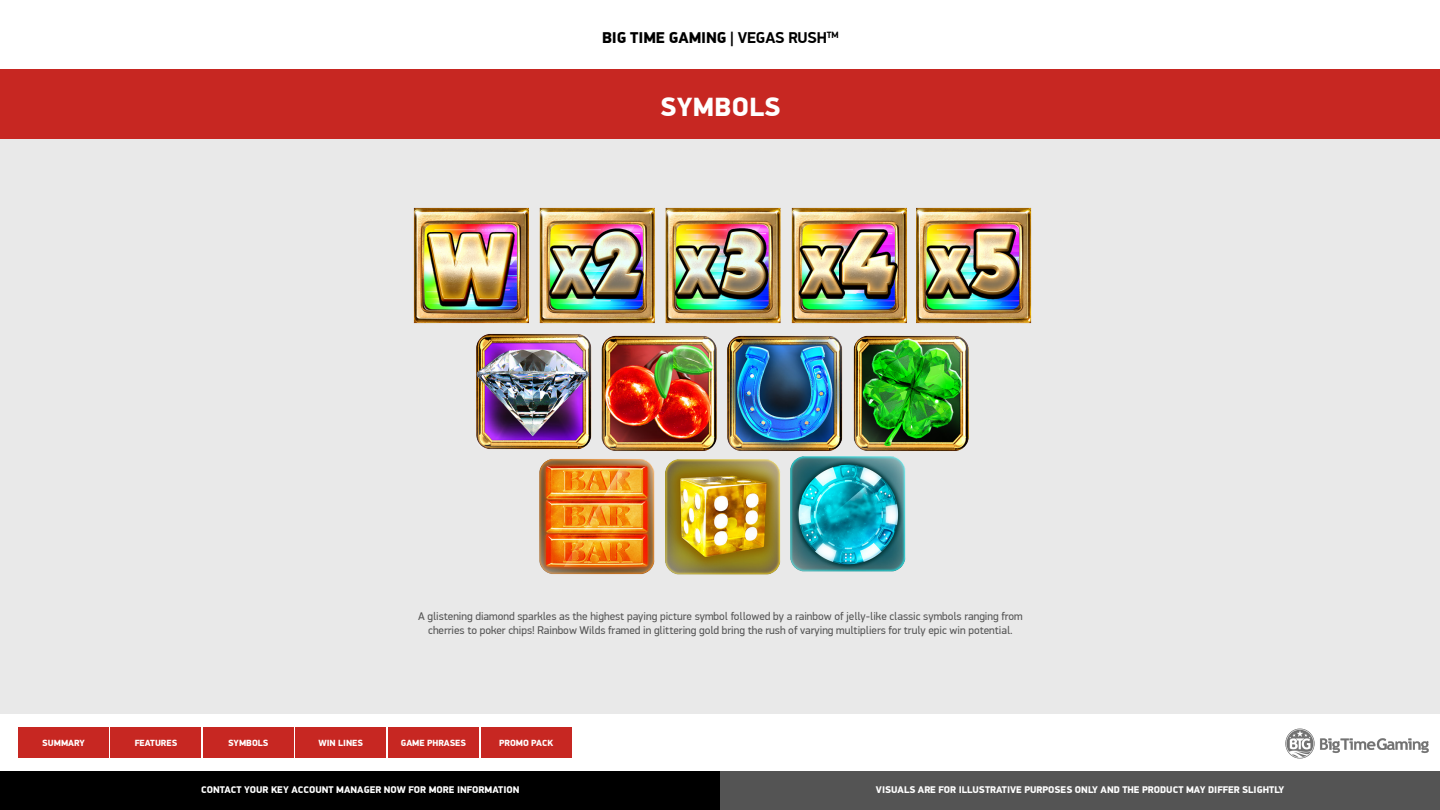
<style>
.page{position:relative;width:1440px;height:810px;background:#fff}
.page>*{position:absolute;margin:0;border:0;box-sizing:border-box;transform-origin:0 0}
.t1{font:900 26.55px "PF Din Display Pro";letter-spacing:.01em;color:#fff}
.t2{font:900 15.75px "PF Din Display Pro";letter-spacing:-.01em;color:#000}
.BIG_TITLE{font:11.25px/13.5px "PF Din Display Pro";color:#545454;text-align:center}
.BIG_TITLE-2{font:900 9.75px "PF Din Display Pro";color:#fff}
.BIG_TITLE-3{font:900 9px "PF Din Display Pro";color:#fff}
.s1{font-weight:700}
</style>
<div class="page">
<div style="left:0;top:69px;width:1440px;height:645px;background:#e8e8e8"></div>
<div style="left:0;top:69px;width:1440px;height:69px;background:#c72722"></div>
<img style="left:1285px;top:728px;width:144px;height:31px">
<div style="left:0;top:771px;width:720px;height:39px;background:#000"></div>
<div style="left:720px;top:771px;width:720px;height:39px;background:#545454"></div>
<div style="left:18px;top:728px;width:91px;height:30px;background:#c72722"></div>
<div style="left:111px;top:728px;width:90px;height:30px;background:#c72722"></div>
<div style="left:203px;top:728px;width:90px;height:30px;background:#c72722"></div>
<div style="left:296px;top:728px;width:90px;height:30px;background:#c72722"></div>
<div style="left:388px;top:728px;width:91px;height:30px;background:#c72722"></div>
<div style="left:481px;top:728px;width:90px;height:30px;background:#c72722"></div>
<img style="left:413px;top:207px;width:619px;height:368px">
<p class="t2" style="left:602px;top:28px;width:238px">BIG TIME GAMING <span class="s1">| VEGAS RUSH</span><sup>TM</sup></p>
<p class="t1" style="left:660px;top:91px;width:122px">SYMBOLS</p>
<p class="BIG_TITLE" style="left:418px;top:610px;width:606px">A glistening diamond sparkles as the highest paying picture symbol followed by a rainbow of jelly-like classic symbols ranging from cherries to poker chips! Rainbow Wilds framed in glittering gold bring the rush of varying multipliers for truly epic win potential.</p>
<p class="BIG_TITLE-3" style="left:42px;top:737px;width:44px">SUMMARY</p>
<p class="BIG_TITLE-3" style="left:135px;top:737px;width:44px">FEATURES</p>
<p class="BIG_TITLE-3" style="left:228px;top:737px;width:42px">SYMBOLS</p>
<p class="BIG_TITLE-3" style="left:318px;top:737px;width:46px">WIN LINES</p>
<p class="BIG_TITLE-3" style="left:401px;top:737px;width:67px">GAME PHRASES</p>
<p class="BIG_TITLE-3" style="left:499px;top:737px;width:55px">PROMO PACK</p>
<p class="BIG_TITLE-2" style="left:201px;top:784px;width:320px">CONTACT YOUR KEY ACCOUNT MANAGER NOW FOR MORE INFORMATION</p>
<p class="BIG_TITLE-2" style="left:876px;top:784px;width:410px">VISUALS ARE FOR ILLUSTRATIVE PURPOSES ONLY AND THE PRODUCT MAY DIFFER SLIGHTLY</p>
</div>
